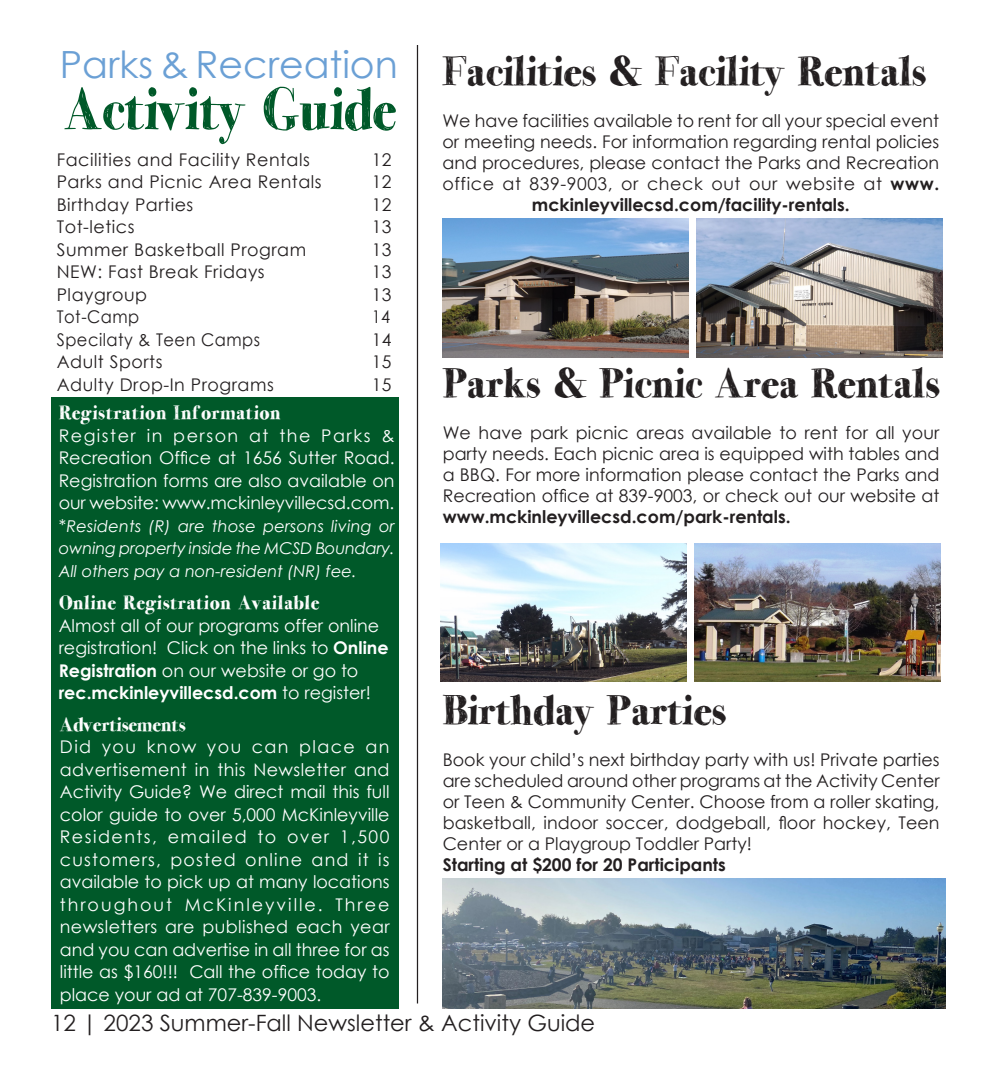
<style>
.page{position:relative;width:990px;height:1080px;background:#fff}
.page>*{position:absolute;margin:0;border:0;box-sizing:border-box;transform-origin:0 0}
.t1{font:60px "Moms Diner";color:#005929;scale:.93 1}
.t2{font:42.5px "Moms Diner";color:#231f20}
.t3{font:37.5px "Century Gothic";color:#6ba0d5}
.t4{font:22.5px "Century Gothic";color:#231f20}
.t5{font:20px "Moms Diner";letter-spacing:.03em;color:#fff}
.t6{font:20px "Moms Diner";color:#fff}
.t7{font:17.5px/21px "Century Gothic";letter-spacing:.005em;color:#231f20;text-align:justify}
.t8{font:17.5px/22.5px "Century Gothic";color:#fff;text-align:justify}
.t9{font:17.5px "Century Gothic";letter-spacing:.03em;color:#231f20}
.t10{font:700 17.5px "Century Gothic";color:#fff}
.t11{font:700 17.5px "Century Gothic";color:#231f20}
.t12{font:17.5px "Century Gothic";letter-spacing:.03em;color:#231f20;scale:.93 1}
.t13{font:17.5px "Century Gothic";letter-spacing:.005em;color:#231f20;scale:.93 1}
.t14{font:italic 16.25px/22.5px "Century Gothic";color:#fff;text-align:justify}
.s1{font-style:normal;font-size:17.5px}
.s2{font-weight:700}
.s3{font-weight:400}
</style>
<div class="page">
<div style="left:51px;top:398px;width:347px;height:611px;background:#005929"></div>
<img style="left:443px;top:219px;width:246px;height:138px">
<img style="left:697px;top:219px;width:246px;height:138px">
<hr style="left:417px;top:45px;width:1px;height:958px;background:#231f20">
<img style="left:695px;top:543px;width:246px;height:138px">
<img style="left:441px;top:543px;width:246px;height:138px">
<img style="left:443px;top:878px;width:502px;height:131px">
<p class="t3" style="left:60px;top:39px;width:340px">Parks &amp; Recreation</p>
<p class="t1" style="left:64px;top:85px;width:358px">Activity Guide</p>
<p class="t9" style="left:57px;top:147px;width:255px">Facilities and Facility Rentals</p>
<p class="t7" style="left:372px;top:148px;width:21px">12</p>
<p class="t9" style="left:57px;top:169px;width:266px">Parks and Picnic Area Rentals</p>
<p class="t7" style="left:372px;top:171px;width:21px">12</p>
<p class="t9" style="left:57px;top:192px;width:138px">Birthday Parties</p>
<p class="t7" style="left:372px;top:193px;width:21px">12</p>
<p class="t9" style="left:57px;top:214px;width:79px">Tot-letics</p>
<p class="t7" style="left:372px;top:216px;width:21px">13</p>
<p class="t9" style="left:57px;top:237px;width:251px">Summer Basketball Program</p>
<p class="t7" style="left:372px;top:238px;width:21px">13</p>
<p class="t9" style="left:57px;top:259px;width:210px">NEW: Fast Break Fridays</p>
<p class="t7" style="left:372px;top:261px;width:21px">13</p>
<p class="t9" style="left:57px;top:282px;width:92px">Playgroup</p>
<p class="t7" style="left:372px;top:283px;width:21px">13</p>
<p class="t13" style="left:57px;top:304px;width:90px">Tot-Camp</p>
<p class="t13" style="left:372px;top:304px;width:21px">14</p>
<p class="t12" style="left:57px;top:327px;width:220px">Specilaty &amp; Teen Camps</p>
<p class="t7" style="left:372px;top:328px;width:21px">14</p>
<p class="t9" style="left:57px;top:349px;width:107px">Adult Sports</p>
<p class="t7" style="left:372px;top:351px;width:21px">15</p>
<p class="t9" style="left:57px;top:372px;width:219px">Adulty Drop-In Programs</p>
<p class="t7" style="left:372px;top:373px;width:21px">15</p>
<p class="t5" style="left:59px;top:405px;width:223px">Registration Information</p>
<p class="t8" style="left:59px;top:424px;width:337px">Register in person at the Parks &amp; Recreation Office at 1656 Sutter Road.<br>Registration forms are also available on our website: www.mckinleyvillecsd.com.</p>
<p class="t14" style="left:59px;top:514px;width:338px"><span class="s1">*</span>Residents (R) are those persons living or owning property inside the MCSD Boundary.<br>All others pay a non-resident (NR) fee.</p>
<p class="t2" style="left:442px;top:54px;width:485px">Facilities &amp; Facility Rentals</p>
<p class="t7" style="left:442px;top:110px;width:498px;text-align:center">We have facilities available to rent for all your special event or meeting needs. For information regarding rental policies and procedures, please contact the Parks and Recreation office at 839-9003, or check out our website at <span class="s2">www. mckinleyvillecsd.com/facility-rentals.</span></p>
<p class="t2" style="left:443px;top:366px;width:498px">Parks &amp; Picnic Area Rentals</p>
<p class="t7" style="left:443px;top:422px;width:498px">We have park picnic areas available to rent for all your party needs. Each picnic area is equipped with tables and a BBQ. For more information please contact the Parks and Recreation office at 839-9003, or check out our website at <span class="s2">www.mckinleyvillecsd.com/park-rentals.</span></p>
<p class="t5" style="left:59px;top:595px;width:262px">Online Registration Available</p>
<p class="t8" style="left:59px;top:614px;width:331px;text-align:left">Almost all of our programs offer online registration! Click on the links to <span class="s2">Online<br>Registration</span> on our website or go to</p>
<p class="t10" style="left:59px;top:679px;width:314px">rec.mckinleyvillecsd.com <span class="s3">to register!</span></p>
<p class="t2" style="left:443px;top:693px;width:285px">Birthday Parties</p>
<p class="t7" style="left:443px;top:749px;width:498px">Book your child’s next birthday party with us! Private parties are scheduled around other programs at the Activity Center or Teen &amp; Community Center. Choose from a roller skating, basketball, indoor soccer, dodgeball, floor hockey, Teen Center or a Playgroup Toddler Party!</p>
<p class="t11" style="left:443px;top:852px;width:285px">Starting at $200 for 20 Participants</p>
<p class="t6" style="left:60px;top:716px;width:127px">Advertisements</p>
<p class="t8" style="left:60px;top:735px;width:331px">Did you know you can place an advertisement in this Newsletter and Activity Guide? We direct mail this full color guide to over 5,000 McKinleyville Residents, emailed to over 1,500 customers, posted online and it is available to pick up at many locations throughout McKinleyville. Three newsletters are published each year and you can advertise in all three for as little as $160!!! Call the office today to place your ad at 707-839-9003.</p>
<p class="t4" style="left:51px;top:1007px;width:546px">12 | 2023 Summer-Fall Newsletter &amp; Activity Guide</p>
</div>
